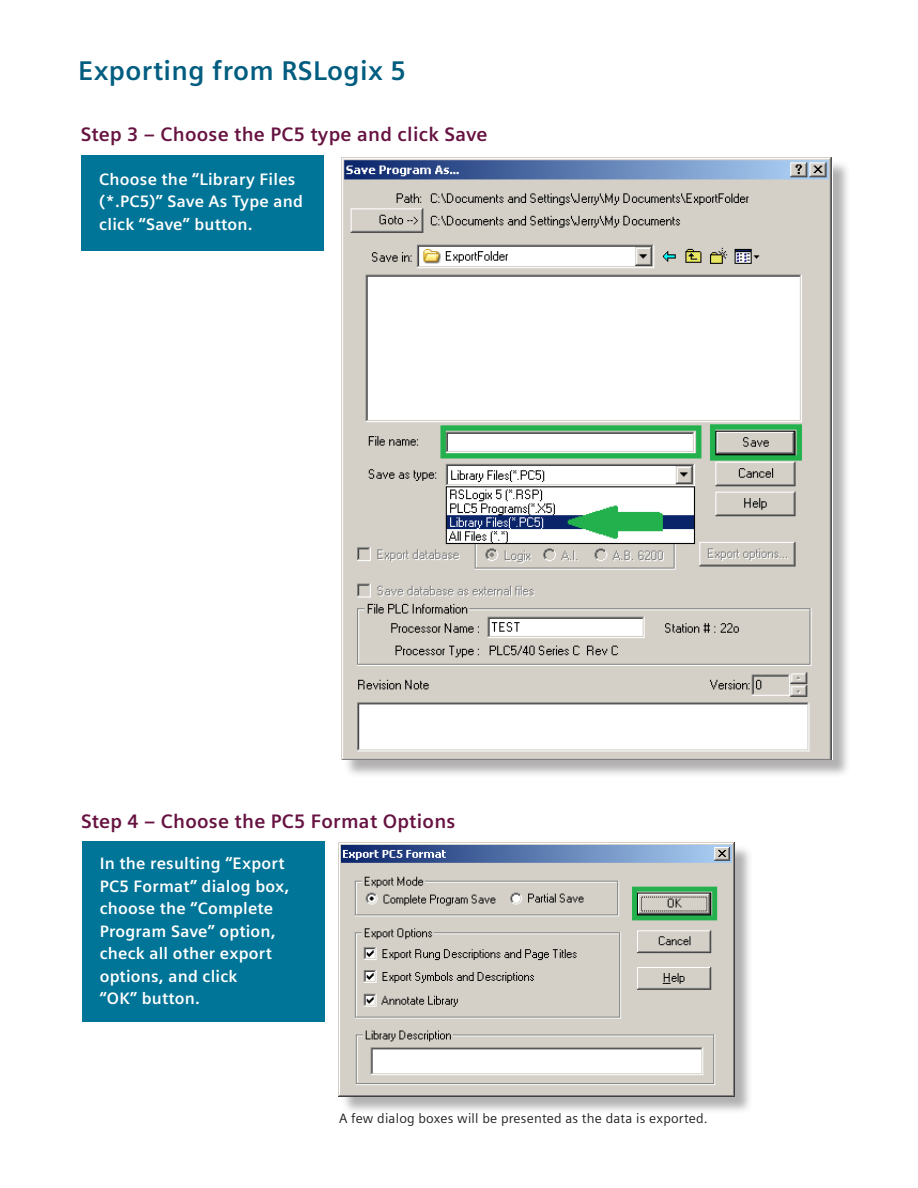
<style>
.page{position:relative;width:918px;height:1188px;background:#fff}
.page>*{position:absolute;margin:0;border:0;box-sizing:border-box;transform-origin:0 0}
.t1{font:700 27px "Siemens Sans OT";letter-spacing:.015em;color:#005d80}
.t2{font:700 19.5px "Siemens Sans OT";letter-spacing:.015em;color:#671341}
.t3{font:700 16.5px/22.5px "Siemens Sans OT";letter-spacing:.015em;color:#fff}
.t4{font:13.5px "Siemens Sans OT";letter-spacing:.015em;color:#231f20}
</style>
<div class="page">
<div style="left:82px;top:841px;width:243px;height:181px;background:#007598"></div>
<div style="left:81px;top:155px;width:243px;height:96px;background:#007598"></div>
<div style="left:341px;top:845px;width:412px;height:270px;background:#231f20;opacity:.35"></div>
<img style="left:339px;top:843px;width:395px;height:253px">
<div style="left:344px;top:160px;width:507px;height:618px;background:#231f20;opacity:.35"></div>
<img style="left:342px;top:157px;width:490px;height:602px">
<p class="t1" style="left:78px;top:55px;width:329px">Exporting from RSLogix 5</p>
<p class="t2" style="left:81px;top:123px;width:408px">Step 3 – Choose the PC5 type and click Save</p>
<p class="t3" style="left:99px;top:168px;width:205px">Choose the “Library Files (*.PC5)” Save As Type and click “Save” button.</p>
<p class="t2" style="left:81px;top:811px;width:376px">Step 4 – Choose the PC5 Format Options</p>
<p class="t3" style="left:100px;top:852px;width:191px">In the resulting “Export<br>PC5 Format” dialog box, choose the “Complete<br>Program Save” option, check all other export options, and click<br>“OK” button.</p>
<p class="t4" style="left:339px;top:1110px;width:370px">A few dialog boxes will be presented as the data is exported.</p>
</div>
